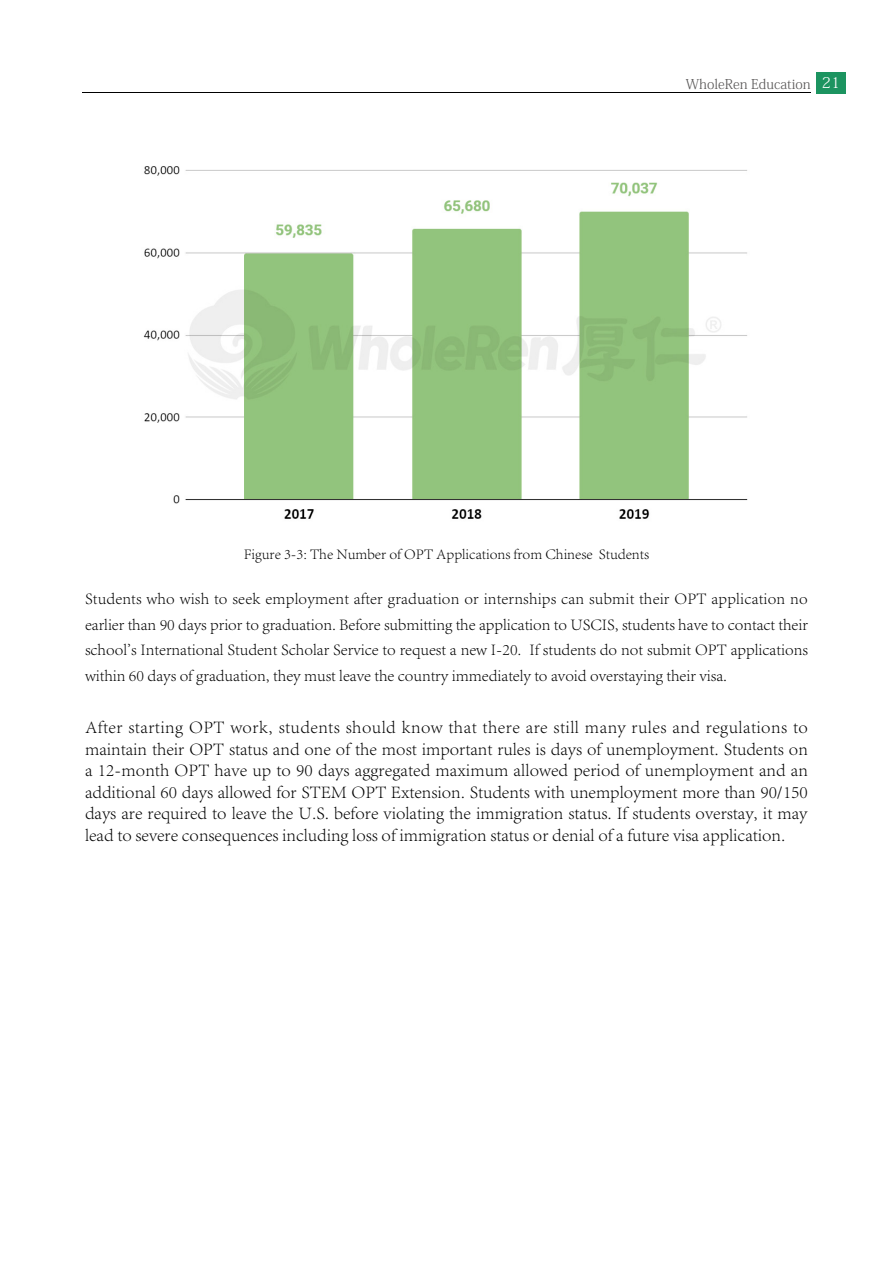
<style>
.page{position:relative;width:893px;height:1263px;background:#fff}
.page>*{position:absolute;margin:0;border:0;box-sizing:border-box;transform-origin:0 0}
.t1{font:300 18px/21.6px "Adobe Song Std";color:#000;text-align:justify}
.t2{font:300 16.5px/25.5px "Adobe Song Std";color:#000;text-align:justify}
.t3{font:300 15px "Adobe Song Std";color:#000}
.t4{font:13.5px "Adobe Fangsong Std";color:#595757}
.s1{font-size:15px;color:#fff}
</style>
<div class="page">
<div style="left:816px;top:72px;width:30px;height:21px;background:#1c9460"></div>
<hr style="left:82px;top:93px;width:728px;height:1px;background:#000">
<img style="left:143px;top:166px;width:605px;height:353px">
<p class="t4" style="left:686px;top:75px;width:156px">WholeRen Education <span class="s1">21</span></p>
<p class="t3" style="left:244px;top:546px;width:407px">Figure 3-3: The Number of OPT Applications from Chinese Students</p>
<p class="t2" style="left:85px;top:586px;width:724px">Students who wish to seek employment after graduation or internships can submit their OPT application no earlier than 90 days prior to graduation. Before submitting the application to USCIS, students have to contact their school's International Student Scholar Service to request a new I-20. If students do not submit OPT applications within 60 days of graduation, they must leave the country immediately to avoid overstaying their visa.</p>
<p class="t1" style="left:85px;top:716px;width:724px">After starting OPT work, students should know that there are still many rules and regulations to maintain their OPT status and one of the most important rules is days of unemployment. Students on a 12-month OPT have up to 90 days aggregated maximum allowed period of unemployment and an additional 60 days allowed for STEM OPT Extension. Students with unemployment more than 90/150 days are required to leave the U.S. before violating the immigration status. If students overstay, it may lead to severe consequences including loss of immigration status or denial of a future visa application.</p>
</div>
